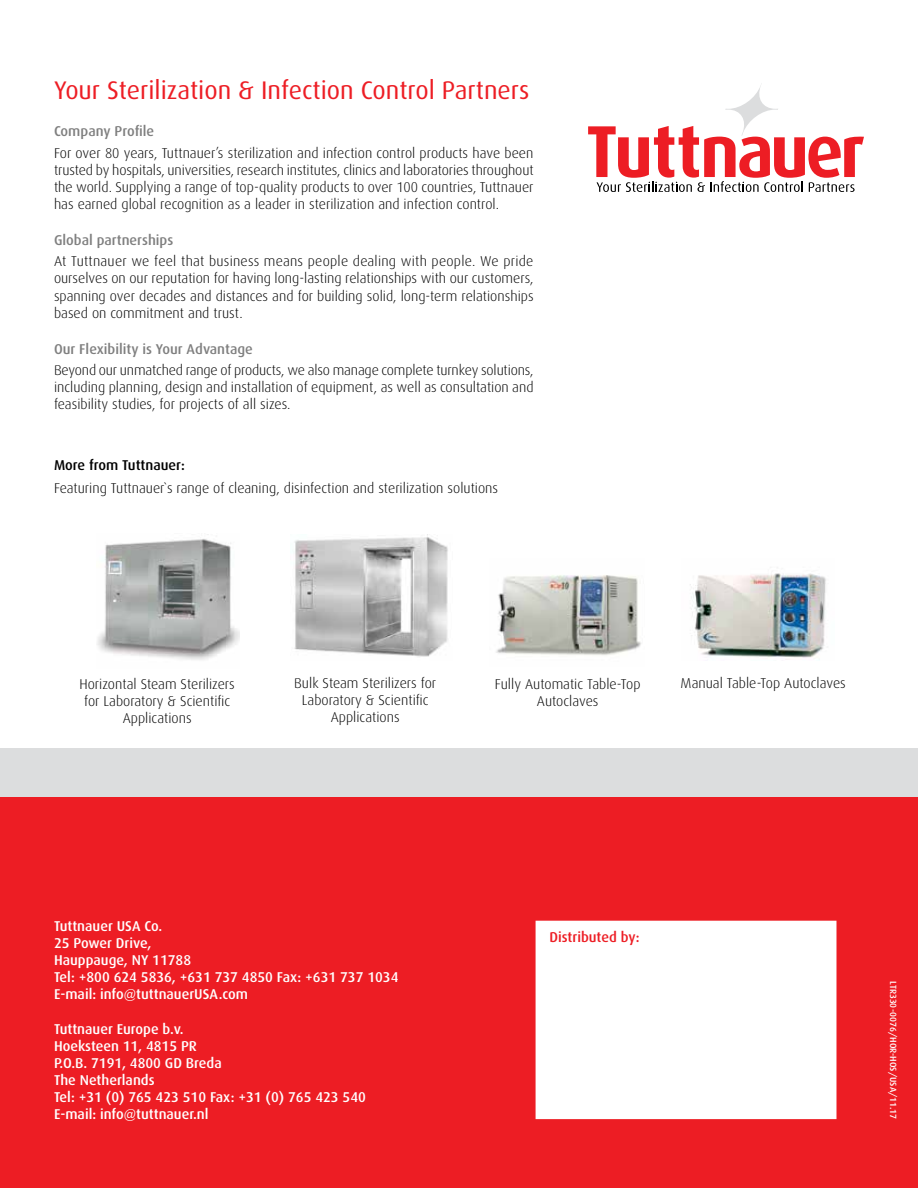
<style>
.page{position:relative;width:918px;height:1188px;background:#fff}
.page>*{position:absolute;margin:0;border:0;box-sizing:border-box;transform-origin:0 0}
.t1{font:25.5px "Dax";color:#ed1d24}
.t2{font:300 14.25px/17.1px "Dax";color:#000;text-align:center}
.t3{font:500 14.25px/17.1px "Dax";color:#fff}
.t4{font:500 14.25px "Dax";color:#808080}
.t5{font:500 14.25px "Dax";color:#000}
.t6{font:500 14.25px "Dax";color:#ed1d24}
.t7{font:500 9px "Dax";color:#fff}
</style>
<div class="page">
<img style="left:294px;top:535px;width:154px;height:122px">
<img style="left:496px;top:575px;width:145px;height:80px">
<img style="left:690px;top:573px;width:136px;height:87px">
<img style="left:97px;top:534px;width:142px;height:126px">
<div style="left:0;top:748px;width:918px;height:67px;background:#dcddde"></div>
<div style="left:0;top:797px;width:918px;height:391px;background:#ed1d24"></div>
<div style="left:536px;top:921px;width:300px;height:198px;background:#fff"></div>
<svg style="left:588px;top:85px;width:276px;height:107px"></svg>
<h1 class="t1" style="left:54px;top:76px;width:477px">Your Sterilization &amp; Infection Control Partners</h1>
<p class="t4" style="left:54px;top:123px;width:102px">Company Profile</p>
<p class="t2" style="left:54px;top:144px;width:481px;text-align:justify">For over 80 years, Tuttnauer’s sterilization and infection control products have been trusted by hospitals, universities, research institutes, clinics and laboratories throughout the world. Supplying a range of top-quality products to over 100 countries, Tuttnauer has earned global recognition as a leader in sterilization and infection control.</p>
<p class="t4" style="left:54px;top:232px;width:121px">Global partnerships</p>
<p class="t2" style="left:54px;top:253px;width:481px;text-align:justify">At Tuttnauer we feel that business means people dealing with people. We pride ourselves on our reputation for having long-lasting relationships with our customers, spanning over decades and distances and for building solid, long-term relationships based on commitment and trust.</p>
<p class="t4" style="left:54px;top:341px;width:200px">Our Flexibility is Your Advantage</p>
<p class="t2" style="left:54px;top:362px;width:481px;text-align:justify">Beyond our unmatched range of products, we also manage complete turnkey solutions, including planning, design and installation of equipment, as well as consultation and feasibility studies, for projects of all sizes.</p>
<p class="t5" style="left:54px;top:457px;width:133px">More from Tuttnauer:</p>
<p class="t2" style="left:54px;top:480px;width:446px">Featuring Tuttnauer`s range of cleaning, disinfection and sterilization solutions</p>
<p class="t2" style="left:294px;top:675px;width:144px">Bulk Steam Sterilizers for<br>Laboratory &amp; Scientific<br>Applications</p>
<p class="t2" style="left:80px;top:675px;width:157px">Horizontal Steam Sterilizers</p>
<p class="t2" style="left:681px;top:675px;width:167px">Manual Table-Top Autoclaves</p>
<p class="t2" style="left:84px;top:692px;width:148px">for Laboratory &amp; Scientific<br>Applications</p>
<p class="t2" style="left:495px;top:675px;width:147px">Fully Automatic Table-Top<br>Autoclaves</p>
<p class="t3" style="left:54px;top:918px;width:346px">Tuttnauer USA Co.<br>25 Power Drive,<br>Hauppauge, NY 11788<br>Tel: +800 624 5836, +631 737 4850 Fax: +631 737 1034<br>E-mail: info@tuttnauerUSA.com</p>
<p class="t3" style="left:54px;top:1020px;width:313px">Tuttnauer Europe b.v.<br>Hoeksteen 11, 4815 PR<br>P.O.B. 7191, 4800 GD Breda<br>The Netherlands<br>Tel: +31 (0) 765 423 510 Fax: +31 (0) 765 423 540<br>E-mail: info@tuttnauer.nl</p>
<p class="t6" style="left:549px;top:930px;width:92px">Distributed by:</p>
<p class="t7" style="left:898px;top:981px;width:139px;rotate:90deg">LTR330-0076/HOR-HOS/USA/11.17</p>
</div>
